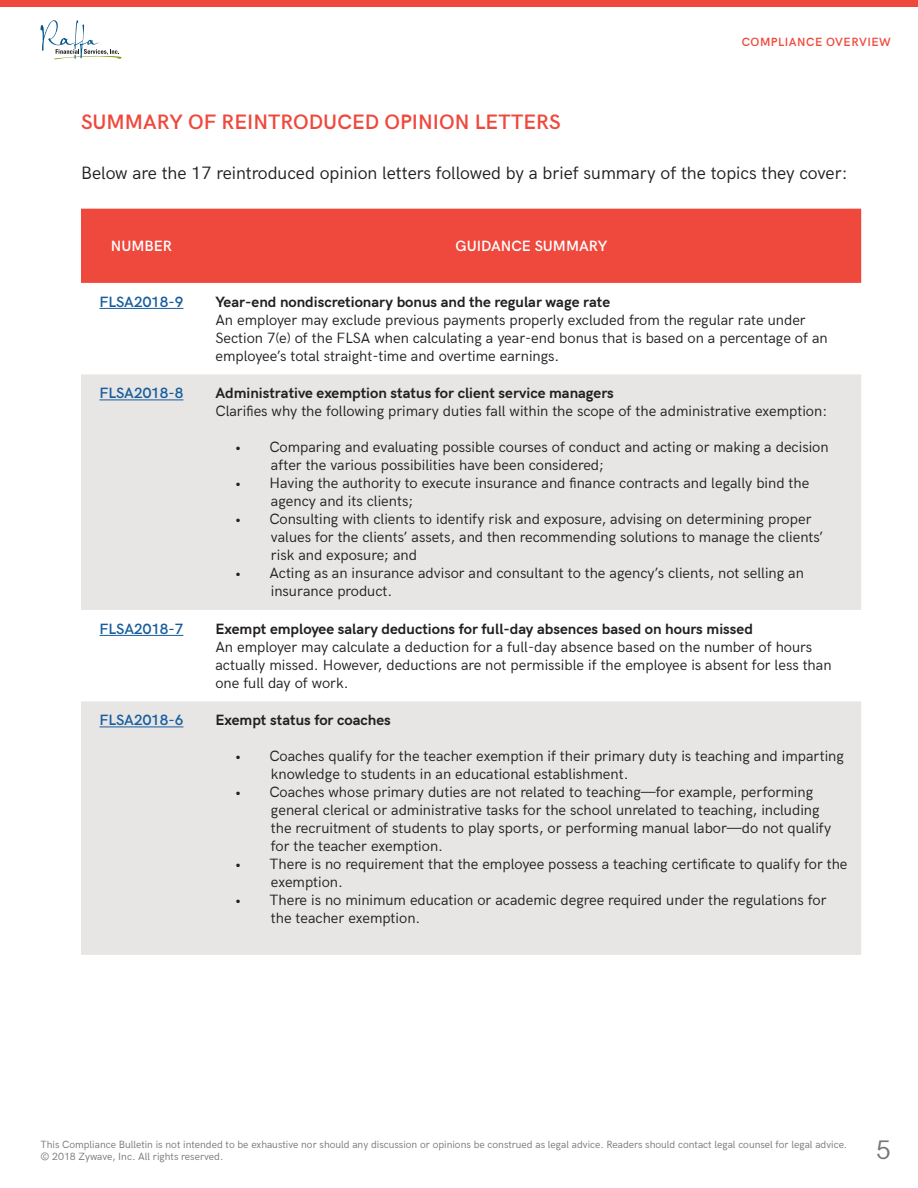
<style>
.page{position:relative;width:918px;height:1188px;background:#fff}
.page>*{position:absolute;margin:0;border:0;box-sizing:border-box;transform-origin:0 0}
.t1{font:27px "HK Grotesk";color:#777779}
.t2{font:600 21px "HK Grotesk";color:#ef483c}
.t3{font:18px "HK Grotesk";color:#231f20}
.t4{font:15px/18px "HK Grotesk";color:#231f20}
.t5{font:700 15px "HK Grotesk";color:#231f20}
.t6{font:600 15px "HK Grotesk";color:#175d9e}
.t7{font:600 15px "HK Grotesk";color:#fff}
.t8{font:600 12px "HK Grotesk";letter-spacing:.04em;color:#ef483c}
.t9{font:10.5px/12px "HK Grotesk";color:#777779}
</style>
<div class="page">
<div style="left:0;top:0;width:918px;height:7px;background:#ef483c"></div>
<svg style="left:40px;top:20px;width:82px;height:39px"></svg>
<div style="left:81px;top:209px;width:780px;height:74px;background:#ef483c"></div>
<svg style="left:81px;top:374px;width:780px;height:581px;fill:#e8e6e5"></svg>
<hr style="left:100px;top:308px;width:83px;height:1px;background:#175d9e">
<hr style="left:100px;top:400px;width:83px;height:1px;background:#175d9e">
<hr style="left:100px;top:635px;width:83px;height:1px;background:#175d9e">
<hr style="left:100px;top:727px;width:83px;height:1px;background:#175d9e">
<p class="t8" style="left:742px;top:33px;width:151px">COMPLIANCE OVERVIEW</p>
<p class="t2" style="left:81px;top:106px;width:481px">SUMMARY OF REINTRODUCED OPINION LETTERS</p>
<p class="t3" style="left:81px;top:159px;width:768px">Below are the 17 reintroduced opinion letters followed by a brief summary of the topics they cover:</p>
<p class="t7" style="left:111px;top:235px;width:63px">NUMBER</p>
<p class="t7" style="left:456px;top:235px;width:153px">GUIDANCE SUMMARY</p>
<p class="t6" style="left:100px;top:290px;width:85px">FLSA2018-9</p>
<p class="t5" style="left:215px;top:291px;width:396px">Year-end nondiscretionary bonus and the regular wage rate</p>
<p class="t4" style="left:215px;top:310px;width:614px">An employer may exclude previous payments properly excluded from the regular rate under<br>Section 7(e) of the FLSA when calculating a year-end bonus that is based on a percentage of an employee’s total straight-time and overtime earnings.</p>
<p class="t6" style="left:100px;top:382px;width:85px">FLSA2018-8</p>
<p class="t5" style="left:215px;top:382px;width:400px">Administrative exemption status for client service managers</p>
<p class="t4" style="left:215px;top:401px;width:613px">Clarifies why the following primary duties fall within the scope of the administrative exemption:</p>
<p class="t4" style="left:235px;top:437px;width:595px">• Comparing and evaluating possible courses of conduct and acting or making a decision</p>
<p class="t4" style="left:271px;top:455px;width:335px">after the various possibilities have been considered;</p>
<p class="t4" style="left:235px;top:473px;width:576px">• Having the authority to execute insurance and finance contracts and legally bind the</p>
<p class="t4" style="left:271px;top:491px;width:144px">agency and its clients;</p>
<p class="t4" style="left:235px;top:509px;width:578px">• Consulting with clients to identify risk and exposure, advising on determining proper</p>
<p class="t4" style="left:271px;top:527px;width:554px">values for the clients’ assets, and then recommending solutions to manage the clients’</p>
<p class="t4" style="left:271px;top:545px;width:148px">risk and exposure; and</p>
<p class="t4" style="left:235px;top:563px;width:570px">• Acting as an insurance advisor and consultant to the agency’s clients, not selling an</p>
<p class="t4" style="left:271px;top:581px;width:123px">insurance product.</p>
<p class="t6" style="left:100px;top:618px;width:85px">FLSA2018-7</p>
<p class="t5" style="left:215px;top:618px;width:539px">Exempt employee salary deductions for full-day absences based on hours missed</p>
<p class="t4" style="left:215px;top:637px;width:618px">An employer may calculate a deduction for a full-day absence based on the number of hours actually missed. However, deductions are not permissible if the employee is absent for less than one full day of work.</p>
<p class="t6" style="left:100px;top:709px;width:85px">FLSA2018-6</p>
<p class="t5" style="left:215px;top:709px;width:177px">Exempt status for coaches</p>
<p class="t4" style="left:235px;top:746px;width:610px">• Coaches qualify for the teacher exemption if their primary duty is teaching and imparting</p>
<p class="t4" style="left:271px;top:764px;width:359px">knowledge to students in an educational establishment.</p>
<p class="t4" style="left:235px;top:782px;width:579px">• Coaches whose primary duties are not related to teaching—for example, performing</p>
<p class="t4" style="left:271px;top:800px;width:550px">general clerical or administrative tasks for the school unrelated to teaching, including</p>
<p class="t4" style="left:271px;top:818px;width:562px">the recruitment of students to play sports, or performing manual labor—do not qualify</p>
<p class="t4" style="left:271px;top:836px;width:174px">for the teacher exemption.</p>
<p class="t4" style="left:235px;top:854px;width:614px">• There is no requirement that the employee possess a teaching certificate to qualify for the</p>
<p class="t4" style="left:271px;top:872px;width:74px">exemption.</p>
<p class="t4" style="left:235px;top:890px;width:593px">• There is no minimum education or academic degree required under the regulations for</p>
<p class="t4" style="left:271px;top:908px;width:151px">the teacher exemption.</p>
<p class="t9" style="left:40px;top:1138px;width:808px">This Compliance Bulletin is not intended to be exhaustive nor should any discussion or opinions be construed as legal advice. Readers should contact legal counsel for legal advice. © 2018 Zywave, Inc. All rights reserved.</p>
<h1 class="t1" style="left:876px;top:1129px;width:17px">5</h1>
</div>
